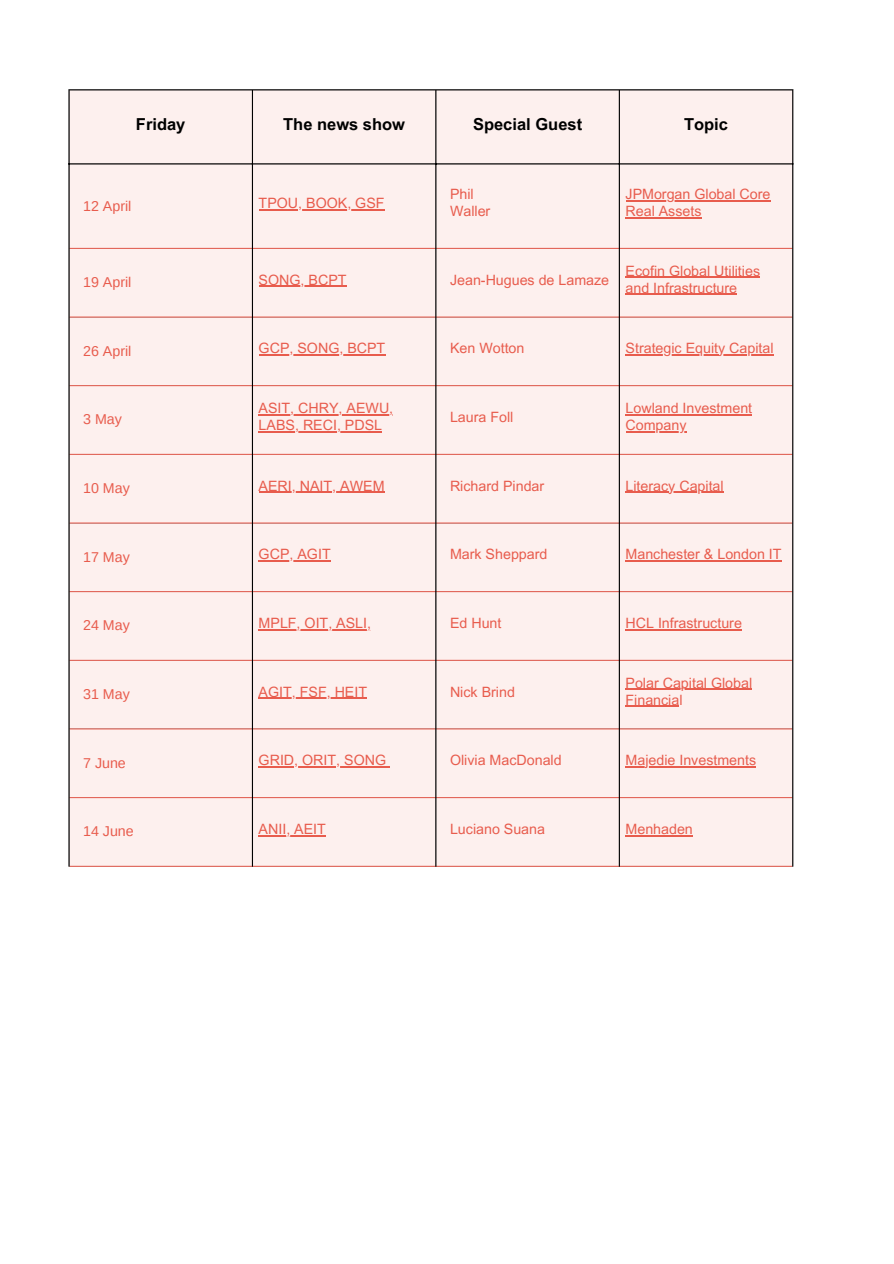
<style>
.page{position:relative;width:894px;height:1264px;background:#fff}
.page>*{position:absolute;margin:0;border:0;box-sizing:border-box;transform-origin:0 0}
.t1{font:700 16.5px "Arial MT Pro";color:#000}
.t2{font:14.25px/16.8px "Arial MT Pro";color:#e85c4d}
.t3{font:14.25px "Arimo";color:#e85c4d}
</style>
<div class="page">
<div style="left:70px;top:90px;width:722px;height:775px;background:#fdf0ee"></div>
<hr style="left:258px;top:209px;width:126px;height:2px;background:#e85c4d">
<hr style="left:625px;top:200px;width:145px;height:2px;background:#e85c4d">
<hr style="left:625px;top:217px;width:76px;height:1px;background:#e85c4d">
<hr style="left:258px;top:286px;width:88px;height:1px;background:#e85c4d">
<hr style="left:625px;top:277px;width:135px;height:1px;background:#e85c4d">
<hr style="left:625px;top:294px;width:112px;height:1px;background:#e85c4d">
<hr style="left:258px;top:354px;width:127px;height:1px;background:#e85c4d">
<hr style="left:625px;top:354px;width:148px;height:1px;background:#e85c4d">
<hr style="left:258px;top:414px;width:135px;height:1px;background:#e85c4d">
<hr style="left:258px;top:431px;width:124px;height:1px;background:#e85c4d">
<hr style="left:625px;top:414px;width:127px;height:1px;background:#e85c4d">
<hr style="left:625px;top:431px;width:61px;height:1px;background:#e85c4d">
<hr style="left:258px;top:492px;width:126px;height:1px;background:#e85c4d">
<hr style="left:625px;top:492px;width:98px;height:1px;background:#e85c4d">
<hr style="left:258px;top:560px;width:72px;height:1px;background:#e85c4d">
<hr style="left:625px;top:560px;width:156px;height:1px;background:#e85c4d">
<hr style="left:258px;top:629px;width:113px;height:1px;background:#e85c4d">
<hr style="left:625px;top:629px;width:116px;height:1px;background:#e85c4d">
<hr style="left:258px;top:697px;width:109px;height:2px;background:#e85c4d">
<hr style="left:625px;top:688px;width:127px;height:2px;background:#e85c4d">
<hr style="left:625px;top:705px;width:54px;height:1px;background:#e85c4d">
<hr style="left:258px;top:766px;width:128px;height:1px;background:#e85c4d">
<hr style="left:625px;top:766px;width:131px;height:1px;background:#e85c4d">
<hr style="left:258px;top:835px;width:68px;height:1px;background:#e85c4d">
<hr style="left:625px;top:835px;width:67px;height:1px;background:#e85c4d">
<hr style="left:70px;top:248px;width:722px;height:1px;background:#e85c4e">
<hr style="left:70px;top:316px;width:722px;height:1px;background:#e85c4e">
<hr style="left:70px;top:385px;width:722px;height:1px;background:#e85c4e">
<hr style="left:70px;top:454px;width:722px;height:1px;background:#e85c4e">
<hr style="left:70px;top:522px;width:722px;height:1px;background:#e85c4e">
<hr style="left:70px;top:591px;width:722px;height:1px;background:#e85c4e">
<hr style="left:70px;top:660px;width:722px;height:1px;background:#e85c4e">
<hr style="left:70px;top:728px;width:722px;height:1px;background:#e85c4e">
<hr style="left:70px;top:797px;width:722px;height:1px;background:#e85c4e">
<hr style="left:70px;top:865px;width:722px;height:1px;background:#e85c4e">
<hr style="left:68px;top:90px;width:2px;height:776px;background:#000">
<hr style="left:252px;top:90px;width:1px;height:776px;background:#000">
<hr style="left:435px;top:90px;width:1px;height:776px;background:#000">
<hr style="left:618px;top:90px;width:1px;height:776px;background:#000">
<hr style="left:792px;top:90px;width:1px;height:776px;background:#000">
<hr style="left:68px;top:89px;width:725px;height:1px;background:#000">
<hr style="left:68px;top:163px;width:725px;height:1px;background:#000">
<p class="t1" style="left:136px;top:118px;width:51px">Friday</p>
<p class="t1" style="left:283px;top:118px;width:123px">The news show</p>
<p class="t1" style="left:473px;top:118px;width:111px">Special Guest</p>
<p class="t1" style="left:683px;top:118px;width:45px">Topic</p>
<p class="t3" style="left:83px;top:198px;width:50px">12 April</p>
<p class="t2" style="left:258px;top:197px;width:127px">TPOU, BOOK, GSF</p>
<p class="t2" style="left:450px;top:188px;width:25px">Phil</p>
<p class="t2" style="left:450px;top:205px;width:42px">Waller</p>
<p class="t2" style="left:625px;top:188px;width:146px">JPMorgan Global Core<br>Real Assets</p>
<p class="t3" style="left:83px;top:274px;width:50px">19 April</p>
<p class="t2" style="left:258px;top:273px;width:89px">SONG, BCPT</p>
<p class="t2" style="left:450px;top:273px;width:161px">Jean-Hugues de Lamaze</p>
<p class="t2" style="left:625px;top:264px;width:136px">Ecofin Global Utilities and Infrastructure</p>
<p class="t3" style="left:83px;top:343px;width:50px">26 April</p>
<p class="t2" style="left:258px;top:342px;width:128px">GCP, SONG, BCPT</p>
<p class="t2" style="left:450px;top:342px;width:76px">Ken Wotton</p>
<p class="t2" style="left:625px;top:342px;width:149px">Strategic Equity Capital</p>
<p class="t3" style="left:83px;top:411px;width:40px">3 May</p>
<p class="t2" style="left:258px;top:401px;width:136px">ASIT, CHRY, AEWU,</p>
<p class="t2" style="left:258px;top:418px;width:125px">LABS, RECI, PDSL</p>
<p class="t2" style="left:450px;top:410px;width:65px">Laura Foll</p>
<p class="t2" style="left:625px;top:401px;width:128px">Lowland Investment</p>
<p class="t2" style="left:625px;top:418px;width:62px">Company</p>
<p class="t3" style="left:83px;top:480px;width:48px">10 May</p>
<p class="t2" style="left:258px;top:479px;width:127px">AERI, NAIT, AWEM</p>
<p class="t2" style="left:450px;top:479px;width:96px">Richard Pindar</p>
<p class="t2" style="left:625px;top:479px;width:100px">Literacy Capital</p>
<p class="t3" style="left:83px;top:548px;width:48px">17 May</p>
<p class="t2" style="left:258px;top:547px;width:74px">GCP, AGIT</p>
<p class="t2" style="left:450px;top:547px;width:99px">Mark Sheppard</p>
<p class="t2" style="left:625px;top:547px;width:157px">Manchester &amp; London IT</p>
<p class="t3" style="left:83px;top:617px;width:48px">24 May</p>
<p class="t2" style="left:258px;top:616px;width:114px">MPLF, OIT, ASLI,</p>
<p class="t2" style="left:450px;top:616px;width:53px">Ed Hunt</p>
<p class="t2" style="left:625px;top:616px;width:118px">HCL Infrastructure</p>
<p class="t3" style="left:83px;top:686px;width:48px">31 May</p>
<p class="t2" style="left:258px;top:685px;width:110px">AGIT, FSF, HEIT</p>
<p class="t2" style="left:450px;top:685px;width:66px">Nick Brind</p>
<p class="t2" style="left:625px;top:676px;width:128px">Polar Capital Global<br>Financial</p>
<p class="t3" style="left:83px;top:754px;width:44px">7 June</p>
<p class="t2" style="left:258px;top:753px;width:129px">GRID, ORIT, SONG</p>
<p class="t2" style="left:450px;top:753px;width:113px">Olivia MacDonald</p>
<p class="t2" style="left:625px;top:753px;width:132px">Majedie Investments</p>
<p class="t3" style="left:83px;top:823px;width:52px">14 June</p>
<p class="t2" style="left:258px;top:822px;width:69px">ANII, AEIT</p>
<p class="t2" style="left:450px;top:822px;width:96px">Luciano Suana</p>
<p class="t2" style="left:625px;top:822px;width:69px">Menhaden</p>
</div>
